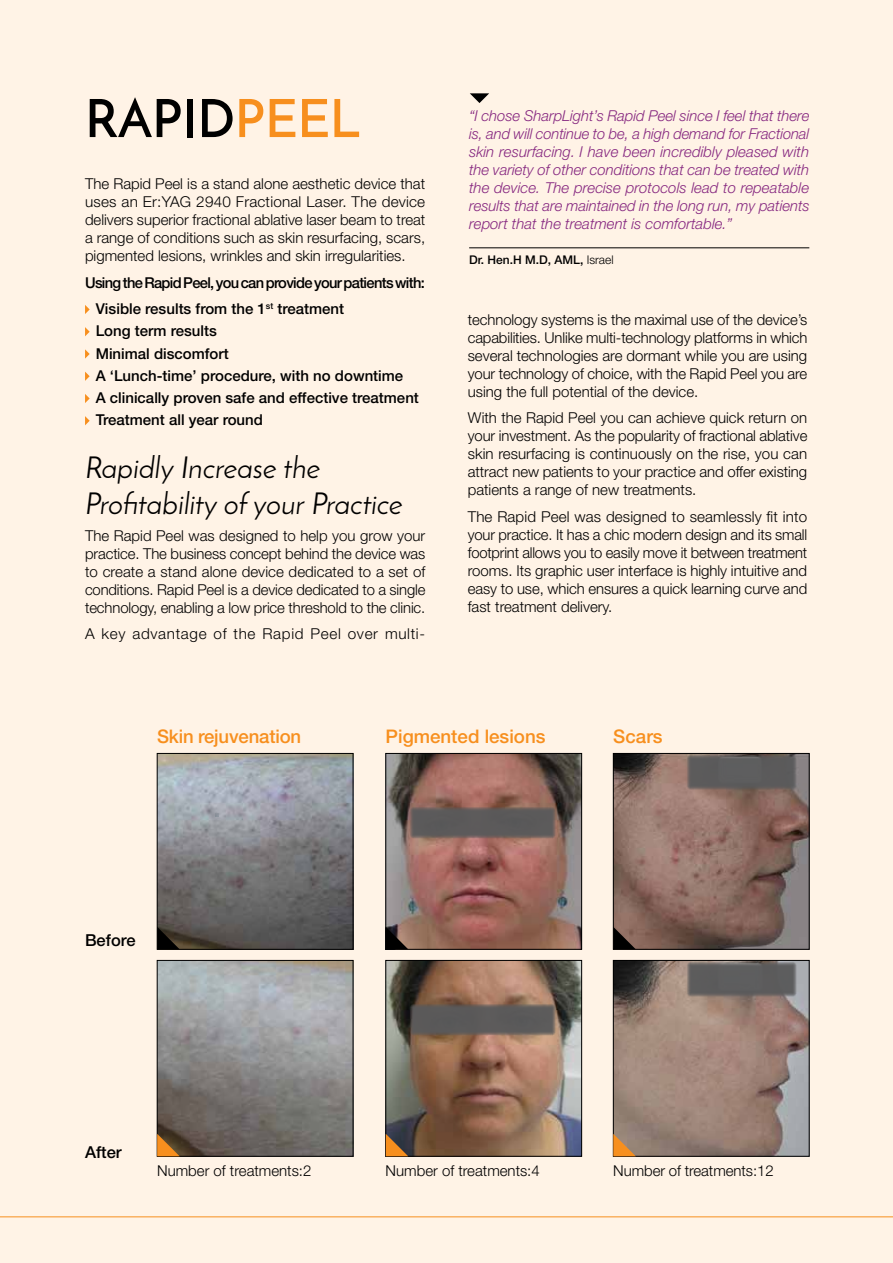
<style>
.page{position:relative;width:893px;height:1263px;background:#fff3e6}
.page>*{position:absolute;margin:0;border:0;box-sizing:border-box;transform-origin:0 0}
.t1{font:600 52.5px "Josefin Sans";color:#000}
.t2{font:30px/36px "Josefin Sans";color:#000}
.t3{font:500 18.75px "Helvetica Neue LT Std";color:#f78f1e}
.t4{font:500 16.5px "Helvetica Neue LT Std";color:#000}
.t5{font:300 15px/18px "Helvetica Neue LT Std";color:#000;text-align:justify}
.t6{font:italic 300 15px/18px "Helvetica Neue LT Std";color:#862780;text-align:justify}
.t7{font:500 15px/22.2px "Helvetica Neue LT Std";color:#000}
.t8{font:500 15px/26.5px "Helvetica Neue LT Std";letter-spacing:-.045em;color:#000}
.t9{font:300 15px "Helvetica Neue LT Std";letter-spacing:.045em;color:#000}
.t10{font:500 12px "Helvetica Neue LT Std";color:#000}
.s1{color:#f78f1e}
.s2{font-weight:300}
</style>
<div class="page">
<svg style="left:85px;top:305px;width:5px;height:9px"></svg>
<svg style="left:85px;top:327px;width:5px;height:9px"></svg>
<svg style="left:85px;top:349px;width:5px;height:10px"></svg>
<svg style="left:85px;top:372px;width:5px;height:9px"></svg>
<svg style="left:85px;top:394px;width:5px;height:9px"></svg>
<svg style="left:85px;top:416px;width:5px;height:9px"></svg>
<img style="left:159px;top:755px;width:192px;height:192px">
<div style="left:157px;top:753px;width:196px;height:196px;border:1px solid #000"></div>
<img style="left:388px;top:755px;width:192px;height:192px">
<div style="left:386px;top:753px;width:196px;height:196px;border:1px solid #000"></div>
<img style="left:615px;top:755px;width:192px;height:192px">
<div style="left:613px;top:753px;width:196px;height:196px;border:1px solid #000"></div>
<svg style="left:157px;top:927px;width:23px;height:22px"></svg>
<svg style="left:386px;top:927px;width:22px;height:22px"></svg>
<svg style="left:613px;top:927px;width:23px;height:22px"></svg>
<img style="left:159px;top:962px;width:192px;height:192px">
<div style="left:157px;top:960px;width:196px;height:196px;border:1px solid #000"></div>
<img style="left:388px;top:962px;width:192px;height:192px">
<div style="left:386px;top:960px;width:196px;height:196px;border:1px solid #000"></div>
<img style="left:615px;top:962px;width:192px;height:192px">
<div style="left:613px;top:960px;width:196px;height:196px;border:1px solid #000"></div>
<svg style="left:157px;top:1134px;width:23px;height:22px"></svg>
<svg style="left:386px;top:1134px;width:22px;height:22px"></svg>
<svg style="left:613px;top:1134px;width:23px;height:22px"></svg>
<hr style="left:469px;top:248px;width:340px;height:1px;background:#000">
<svg style="left:470px;top:93px;width:19px;height:10px"></svg>
<svg style="left:408px;top:805px;width:150px;height:35px;background:#685d5b"></svg>
<svg style="left:408px;top:1002px;width:150px;height:36px;background:#665d58"></svg>
<hr style="left:0;top:1216px;width:893px;height:1px;background:#f78f1e">
<svg style="left:685px;top:753px;width:114px;height:38px;background:#605c5b"></svg>
<svg style="left:685px;top:960px;width:114px;height:38px;background:#666363"></svg>
<h1 class="t1" style="left:85px;top:86px;width:276px">RAPID<span class="s1">PEEL</span></h1>
<p class="t5" style="left:85px;top:174px;width:342px">The Rapid Peel is a stand alone aesthetic device that uses an Er:YAG 2940 Fractional Laser. The device delivers superior fractional ablative laser beam to treat a range of conditions such as skin resurfacing, scars, pigmented lesions, wrinkles and skin irregularities.</p>
<p class="t8" style="left:96px;top:269px;width:331px;text-indent:-11px">Using the Rapid Peel, you can provide your patients with:<br>Visible results from the 1<sup>st</sup> treatment</p>
<p class="t7" style="left:96px;top:320px;width:325px">Long term results<br>Minimal discomfort<br>A ‘Lunch-time’ procedure, with no downtime<br>A clinically proven safe and effective treatment<br>Treatment all year round</p>
<h2 class="t2" style="left:85px;top:450px;width:319px">Rapidly Increase the<br>Profitability of your Practice</h2>
<p class="t5" style="left:85px;top:526px;width:342px">The Rapid Peel was designed to help you grow your practice. The business concept behind the device was to create a stand alone device dedicated to a set of conditions. Rapid Peel is a device dedicated to a single technology, enabling a low price threshold to the clinic.</p>
<p class="t9" style="left:85px;top:625px;width:342px">A key advantage of the Rapid Peel over multi-</p>
<p class="t6" style="left:469px;top:107px;width:342px">“I chose SharpLight’s Rapid Peel since I feel that there is, and will continue to be, a high demand for Fractional skin resurfacing. I have been incredibly pleased with the variety of other conditions that can be treated with the device. The precise protocols lead to repeatable results that are maintained in the long run, my patients report that the treatment is comfortable.”</p>
<p class="t10" style="left:469px;top:252px;width:146px">Dr. Hen.H M.D, AML, <span class="s2">Israel</span></p>
<p class="t5" style="left:468px;top:310px;width:341px">technology systems is the maximal use of the device’s capabilities. Unlike multi-technology platforms in which several technologies are dormant while you are using your technology of choice, with the Rapid Peel you are using the full potential of the device.</p>
<p class="t5" style="left:468px;top:408px;width:341px">With the Rapid Peel you can achieve quick return on your investment. As the popularity of fractional ablative skin resurfacing is continuously on the rise, you can attract new patients to your practice and offer existing patients a range of new treatments.</p>
<p class="t5" style="left:468px;top:507px;width:341px">The Rapid Peel was designed to seamlessly fit into your practice. It has a chic modern design and its small footprint allows you to easily move it between treatment rooms. Its graphic user interface is highly intuitive and easy to use, which ensures a quick learning curve and fast treatment delivery.</p>
<p class="t3" style="left:157px;top:725px;width:146px">Skin rejuvenation</p>
<p class="t3" style="left:386px;top:725px;width:161px">Pigmented lesions</p>
<p class="t3" style="left:613px;top:725px;width:51px">Scars</p>
<p class="t4" style="left:85px;top:930px;width:52px">Before</p>
<p class="t4" style="left:85px;top:1142px;width:38px">After</p>
<p class="t5" style="left:157px;top:1161px;width:156px">Number of treatments:2</p>
<p class="t5" style="left:386px;top:1161px;width:156px">Number of treatments:4</p>
<p class="t5" style="left:613px;top:1161px;width:162px">Number of treatments:12</p>
</div>
